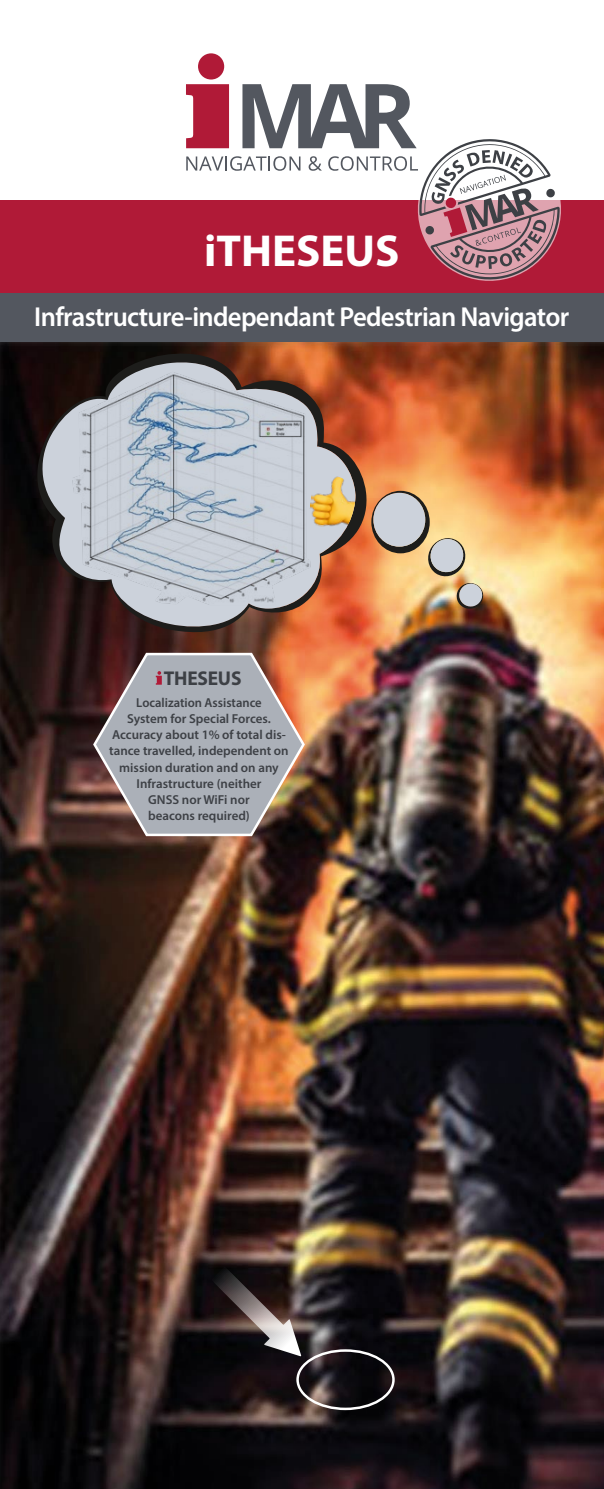
<style>
.page{position:relative;width:604px;height:1489px;background:#fff}
.page>*{position:absolute;margin:0;border:0;box-sizing:border-box;transform-origin:0 0}
.t1{font:700 45px "Myriad Pro";color:#fff}
.t2{font:600 27.5px "Myriad Pro";letter-spacing:-.025em;color:#fff}
.t3{font:700 20px "Myriad Pro";letter-spacing:-.01em;color:#3d4045}
.t4{font:600 13px/16.2px "Myriad Pro";color:#3d4045;text-align:center}
</style>
<div class="page">
<img style="left:0;top:342px;width:604px;height:1147px">
<div style="left:0;top:292px;width:604px;height:50px;background:#53575f"></div>
<div style="left:198px;top:53px;width:26px;height:27px;background:#b01a37;border-radius:50%"></div>
<div style="left:0;top:200px;width:604px;height:92px;background:#b01a37"></div>
<svg style="left:92px;top:651px;width:214px;height:186px;background:#a09697"></svg>
<svg style="left:156px;top:671px;width:6px;height:14px"></svg>
<svg style="left:37px;top:342px;width:331px;height:297px;background:#723820"></svg>
<svg style="left:38px;top:361px;width:318px;height:266px;background:#81594d"></svg>
<svg style="left:371px;top:491px;width:113px;height:119px;background:#d8ba8f"></svg>
<img style="left:70px;top:371px;width:242px;height:234px">
<img style="left:308px;top:475px;width:49px;height:55px">
<svg style="left:211px;top:1266px;width:90px;height:90px;background:#49403f"></svg>
<div style="left:296px;top:1349px;width:99px;height:61px;border:2px solid #fff;border-radius:50%"></div>
<svg style="left:186px;top:84px;width:375px;height:197px"></svg>
<h1 class="t1" style="left:204px;top:221px;width:197px">iTHESEUS</h1>
<h2 class="t2" style="left:34px;top:300px;width:536px">Infrastructure-independant Pedestrian Navigator</h2>
<h3 class="t3" style="left:164px;top:665px;width:79px">THESEUS</h3>
<p class="t4" style="left:109px;top:694px;width:181px">Localization Assistance<br>System for Special Forces.<br>Accuracy about 1% of total dis&shy;tance travelled, independent on mission duration and on any<br>Infrastructure (neither<br>GNSS nor WiFi nor<br>beacons required)</p>
</div>
